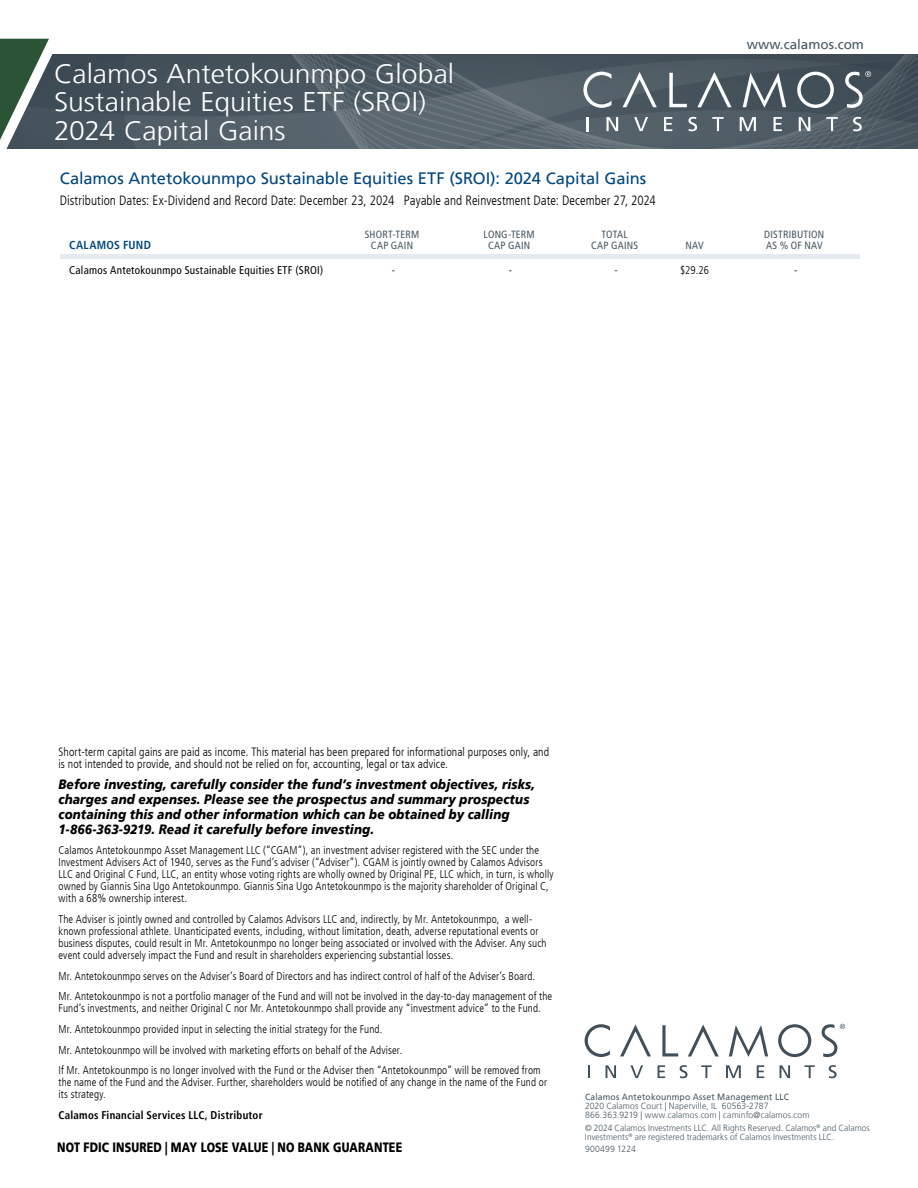
<style>
.page{position:relative;width:918px;height:1188px;background:#fff}
.page>*{position:absolute;margin:0;border:0;box-sizing:border-box;transform-origin:0 0}
.t1{font:300 27px/28.5px "Frutiger LT";color:#fff;scale:1.05 1}
.t2{font:16.5px "Frutiger LT";letter-spacing:-.005em;color:#00467f}
.t3{font:italic 900 13.5px/15px "Frutiger LT";letter-spacing:.01em;color:#000;scale:.89 1}
.t4{font:300 condensed 13.5px "Frutiger LT";letter-spacing:.005em;color:#000}
.t5{font:900 13.5px "Frutiger LT";letter-spacing:.015em;color:#000;scale:.8 1}
.t6{font:13.5px "Frutiger LT";color:#455560}
.t7{font:300 condensed 12px/12px "Frutiger LT";letter-spacing:.01em;color:#000}
.t8{font:700 condensed 11.7px "Frutiger LT";letter-spacing:.025em;color:#00467f}
.t9{font:300 condensed 11.25px/12px "Frutiger LT";letter-spacing:.015em;color:#000}
.t10{font:condensed 11.25px "Frutiger LT";letter-spacing:.025em;color:#000}
.t11{font:700 condensed 11.25px "Frutiger LT";letter-spacing:.02em;color:#000}
.t12{font:condensed 10.5px/10.5px "Frutiger LT";letter-spacing:.02em;color:#455560;text-align:center}
.t13{font:300 9px/9px "Frutiger LT";letter-spacing:.015em;color:#455560;scale:.93 1}
.t14{font:300 9px/9px "Frutiger LT";letter-spacing:.015em;color:#455560;scale:.95 1}
.t15{font:9px "Frutiger LT";letter-spacing:.02em;color:#455560;scale:.95 1}
</style>
<div class="page">
<svg style="left:208px;top:54px;width:710px;height:94px;background:#515d66"></svg>
<svg style="left:669px;top:73px;width:18px;height:34px"></svg>
<svg style="left:743px;top:73px;width:43px;height:35px"></svg>
<svg style="left:797px;top:72px;width:37px;height:36px"></svg>
<svg style="left:623px;top:72px;width:34px;height:35px"></svg>
<svg style="left:697px;top:72px;width:35px;height:35px"></svg>
<svg style="left:583px;top:72px;width:29px;height:36px"></svg>
<svg style="left:845px;top:71px;width:26px;height:38px"></svg>
<svg style="left:587px;top:117px;width:2px;height:14px"></svg>
<svg style="left:607px;top:117px;width:11px;height:14px"></svg>
<svg style="left:634px;top:117px;width:14px;height:14px"></svg>
<svg style="left:664px;top:117px;width:8px;height:14px"></svg>
<svg style="left:688px;top:117px;width:9px;height:14px"></svg>
<svg style="left:712px;top:117px;width:12px;height:14px"></svg>
<svg style="left:740px;top:117px;width:16px;height:14px"></svg>
<svg style="left:774px;top:117px;width:8px;height:14px"></svg>
<svg style="left:799px;top:117px;width:11px;height:14px"></svg>
<svg style="left:826px;top:117px;width:12px;height:14px"></svg>
<svg style="left:853px;top:117px;width:9px;height:14px"></svg>
<svg style="left:0;top:39px;width:208px;height:110px;background:#5e6c6f"></svg>
<div style="left:60px;top:254px;width:800px;height:5px;background:#e4eaef"></div>
<svg style="left:662px;top:1025px;width:16px;height:31px"></svg>
<svg style="left:729px;top:1025px;width:39px;height:32px"></svg>
<svg style="left:778px;top:1024px;width:33px;height:33px"></svg>
<svg style="left:620px;top:1024px;width:31px;height:32px"></svg>
<svg style="left:688px;top:1024px;width:31px;height:33px"></svg>
<svg style="left:585px;top:1024px;width:25px;height:33px"></svg>
<svg style="left:822px;top:1024px;width:23px;height:34px"></svg>
<svg style="left:588px;top:1065px;width:2px;height:13px"></svg>
<svg style="left:606px;top:1065px;width:10px;height:13px"></svg>
<svg style="left:630px;top:1065px;width:13px;height:13px"></svg>
<svg style="left:658px;top:1065px;width:7px;height:13px"></svg>
<svg style="left:680px;top:1065px;width:8px;height:13px"></svg>
<svg style="left:701px;top:1065px;width:11px;height:13px"></svg>
<svg style="left:726px;top:1065px;width:15px;height:13px"></svg>
<svg style="left:757px;top:1065px;width:7px;height:13px"></svg>
<svg style="left:780px;top:1065px;width:10px;height:13px"></svg>
<svg style="left:805px;top:1065px;width:10px;height:13px"></svg>
<svg style="left:829px;top:1065px;width:8px;height:13px"></svg>
<h1 class="t1" style="left:54px;top:59px;width:383px">Calamos Antetokounmpo Global<br>Sustainable Equities ETF (SROI)<br>2024 Capital Gains</h1>
<h2 class="t2" style="left:60px;top:169px;width:588px">Calamos Antetokounmpo Sustainable Equities ETF (SROI): 2024 Capital Gains</h2>
<p class="t4" style="left:60px;top:193px;width:598px">Distribution Dates: Ex-Dividend and Record Date: December 23, 2024 Payable and Reinvestment Date: December 27, 2024</p>
<p class="t6" style="left:747px;top:36px;width:119px">www.calamos.com</p>
<p class="t8" style="left:69px;top:238px;width:83px">CALAMOS FUND</p>
<p class="t12" style="left:365px;top:230px;width:56px">SHORT-TERM<br>CAP GAIN</p>
<p class="t12" style="left:484px;top:230px;width:53px">LONG-TERM<br>CAP GAIN</p>
<p class="t12" style="left:591px;top:230px;width:49px">TOTAL<br>CAP GAINS</p>
<p class="t12" style="left:686px;top:240px;width:20px">NAV</p>
<p class="t12" style="left:764px;top:230px;width:62px;text-align:left">DISTRIBUTION<br>AS % OF NAV</p>
<p class="t10" style="left:69px;top:263px;width:255px">Calamos Antetokounmpo Sustainable Equities ETF (SROI)</p>
<p class="t9" style="left:392px;top:264px;width:5px">-</p>
<p class="t9" style="left:509px;top:264px;width:5px">-</p>
<p class="t9" style="left:614px;top:264px;width:5px">-</p>
<p class="t9" style="left:680px;top:264px;width:31px">$29.26</p>
<p class="t9" style="left:794px;top:264px;width:5px">-</p>
<p class="t7" style="left:58px;top:746px;width:492px">Short-term capital gains are paid as income. This material has been prepared for informational purposes only, and is not intended to provide, and should not be relied on for, accounting, legal or tax advice.</p>
<p class="t3" style="left:58px;top:776px;width:537px">Before investing, carefully consider the fund’s investment objectives, risks, charges and expenses. Please see the prospectus and summary prospectus containing this and other information which can be obtained by calling 1-866-363-9219. Read it carefully before investing.</p>
<p class="t9" style="left:58px;top:845px;width:497px">Calamos Antetokounmpo Asset Management LLC (“CGAM”), an investment adviser registered with the SEC under the Investment Advisers Act of 1940, serves as the Fund’s adviser (“Adviser”). CGAM is jointly owned by Calamos Advisors LLC and Original C Fund, LLC, an entity whose voting rights are wholly owned by Original PE, LLC which, in turn, is wholly owned by Giannis Sina Ugo Antetokounmpo. Giannis Sina Ugo Antetokounmpo is the majority shareholder of Original C, with a 68% ownership interest.</p>
<p class="t9" style="left:58px;top:913px;width:490px">The Adviser is jointly owned and controlled by Calamos Advisors LLC and, indirectly, by Mr. Antetokounmpo, a well&shy;known professional athlete. Unanticipated events, including, without limitation, death, adverse reputational events or business disputes, could result in Mr. Antetokounmpo no longer being associated or involved with the Adviser. Any such event could adversely impact the Fund and result in shareholders experiencing substantial losses.</p>
<p class="t9" style="left:58px;top:966px;width:495px;line-height:20.7px">Mr. Antetokounmpo serves on the Adviser’s Board of Directors and has indirect control of half of the Adviser’s Board.<br>Mr. Antetokounmpo is not a portfolio manager of the Fund and will not be involved in the day-to-day management of the</p>
<p class="t9" style="left:58px;top:998px;width:484px;line-height:20.7px">Fund’s investments, and neither Original C nor Mr. Antetokounmpo shall provide any “investment advice” to the Fund.<br>Mr. Antetokounmpo provided input in selecting the initial strategy for the Fund.<br>Mr. Antetokounmpo will be involved with marketing efforts on behalf of the Adviser.<br>If Mr. Antetokounmpo is no longer involved with the Fund or the Adviser then “Antetokounmpo” will be removed from</p>
<p class="t9" style="left:58px;top:1076px;width:490px">the name of the Fund and the Adviser. Further, shareholders would be notified of any change in the name of the Fund or its strategy.</p>
<p class="t11" style="left:58px;top:1108px;width:206px">Calamos Financial Services LLC, Distributor</p>
<p class="t5" style="left:57px;top:1140px;width:433px">NOT FDIC INSURED | MAY LOSE VALUE | NO BANK GUARANTEE</p>
<p class="t15" style="left:585px;top:1092px;width:216px">Calamos Antetokounmpo Asset Management LLC</p>
<p class="t14" style="left:585px;top:1102px;width:238px">2020 Calamos Court | Naperville, IL 60563-2787<br>866.363.9219 | www.calamos.com | caminfo@calamos.com</p>
<p class="t13" style="left:585px;top:1123px;width:308px">© 2024 Calamos Investments LLC. All Rights Reserved. Calamos<sup>®</sup> and Calamos<br>Investments<sup>®</sup> are registered trademarks of Calamos Investments LLC.</p>
<p class="t14" style="left:585px;top:1144px;width:55px">900499 1224</p>
</div>
